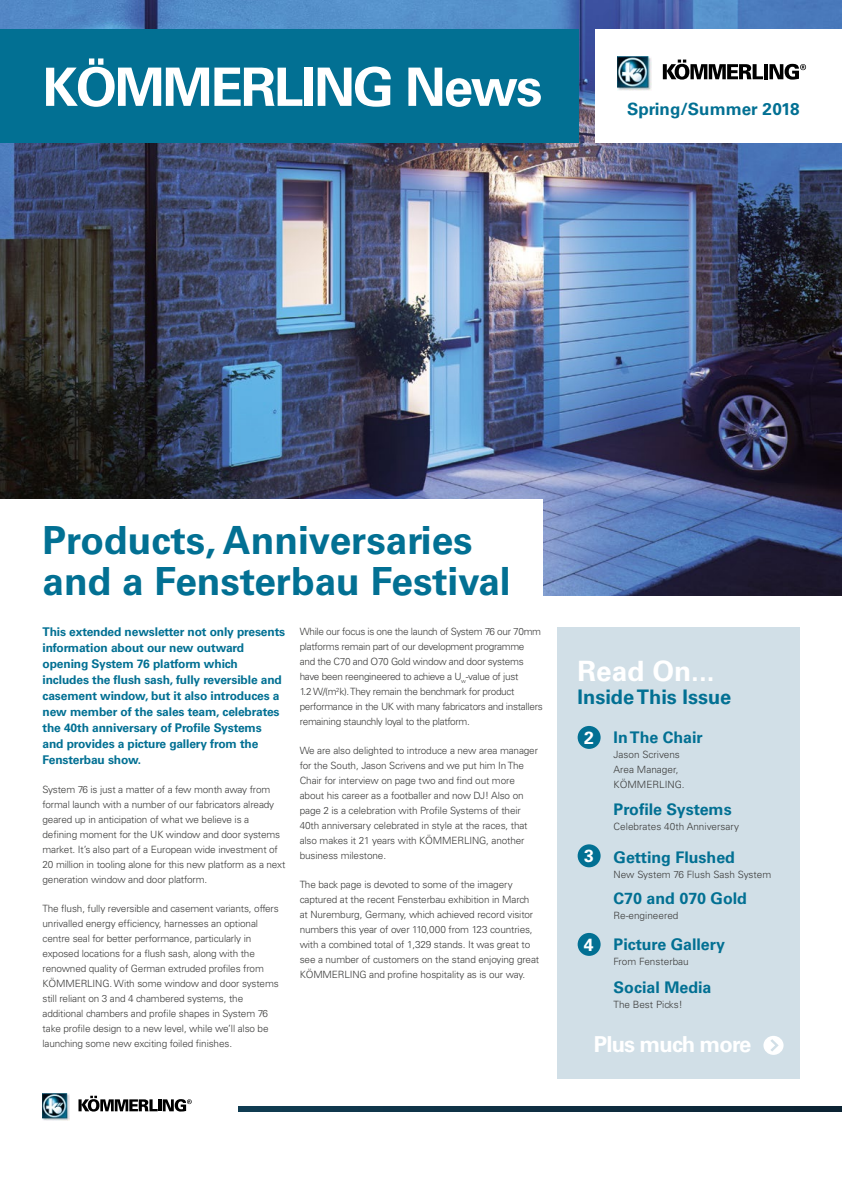
<style>
.page{position:relative;width:842px;height:1191px;background:#fff}
.page>*{position:absolute;margin:0;border:0;box-sizing:border-box;transform-origin:0 0}
.t1{font:700 52.9px "Univers";letter-spacing:-.04em;color:#fff}
.t2{font:700 38.8px/40.4px "Univers";color:#027093}
.t3{font:700 28px "Univers";color:#fff}
.t4{font:700 22px "Univers";letter-spacing:-.04em;color:#fff}
.t5{font:700 20px "Univers";color:#027093}
.t6{font:700 17.6px "Univers";color:#fff}
.t7{font:700 17px "Univers";color:#027093}
.t8{font:700 16px "Univers";color:#027093}
.t9{font:700 12px/16px "Univers";letter-spacing:-.01em;color:#027093}
.t10{font:300 10px/15px "Univers";letter-spacing:-.015em;color:#3c3c3b}
</style>
<div class="page">
<img style="left:0;top:0;width:842px;height:595px">
<div style="left:0;top:29px;width:578px;height:114px;background:#027093"></div>
<div style="left:595px;top:29px;width:247px;height:114px;background:#fff"></div>
<svg style="left:663px;top:60px;width:100px;height:20px"></svg>
<hr style="left:764px;top:64px;width:4px;height:15px;background:#000">
<svg style="left:769px;top:64px;width:37px;height:16px"></svg>
<img style="left:617px;top:57px;width:34px;height:34px">
<svg style="left:78px;top:1095px;width:114px;height:16px"></svg>
<img style="left:43px;top:1093px;width:27px;height:27px">
<svg style="left:238px;top:1106px;width:604px;height:5px;background:#0e2e41"></svg>
<div style="left:0;top:499px;width:542px;height:100px;background:#fff"></div>
<div style="left:557px;top:627px;width:243px;height:452px;background:#d1dfe7"></div>
<div style="left:578px;top:726px;width:23px;height:23px;background:#027093;border-radius:50%"></div>
<div style="left:578px;top:844px;width:23px;height:23px;background:#027093;border-radius:50%"></div>
<div style="left:578px;top:933px;width:23px;height:23px;background:#027093;border-radius:50%"></div>
<svg style="left:763px;top:1036px;width:20px;height:18px"></svg>
<h1 class="t1" style="left:43px;top:56px;width:501px">KÖMMERLING News</h1>
<h3 class="t7" style="left:627px;top:99px;width:174px">Spring/Summer 2018</h3>
<h2 class="t2" style="left:43px;top:521px;width:470px">Products, Anniversaries and a Fensterbau Festival</h2>
<p class="t9" style="left:43px;top:624px;width:244px">This extended newsletter not only presents information about our new outward opening System 76 platform which includes the flush sash, fully reversible and casement window, but it also introduces a new member of the sales team, celebrates the 40th anniversary of Profile Systems and provides a picture gallery from the Fensterbau show.</p>
<p class="t10" style="left:43px;top:782px;width:244px">System 76 is just a matter of a few month away from formal launch with a number of our fabricators already geared up in anticipation of what we believe is a defining moment for the UK window and door systems market. It’s also part of a European wide investment of 20 million in tooling alone for this new platform as a next generation window and door platform.</p>
<p class="t10" style="left:43px;top:901px;width:238px">The flush, fully reversible and casement variants, offers unrivalled energy efficiency, harnesses an optional centre seal for better performance, particularly in exposed locations for a flush sash, along with the renowned quality of German extruded profiles from KÖMMERLING. With some window and door systems still reliant on 3 and 4 chambered systems, the additional chambers and profile shapes in System 76 take profile design to a new level, while we’ll also be launching some new exciting foiled finishes.</p>
<p class="t10" style="left:300px;top:624px;width:245px">While our focus is one the launch of System 76 our 70mm platforms remain part of our development programme<br>and the C70 and O70 Gold window and door systems have been reengineered to achieve a U<sub>w</sub>-value of just<br>1.2 W/(m<sup>2</sup>k). They remain the benchmark for product performance in the UK with many fabricators and installers remaining staunchly loyal to the platform.</p>
<p class="t10" style="left:300px;top:743px;width:240px">We are also delighted to introduce a new area manager for the South, Jason Scrivens and we put him In The Chair for interview on page two and find out more about his career as a footballer and now DJ! Also on page 2 is a celebration with Profile Systems of their 40th anniversary celebrated in style at the races, that also makes it 21 years with KÖMMERLING, another business milestone.</p>
<p class="t10" style="left:300px;top:877px;width:241px">The back page is devoted to some of the imagery captured at the recent Fensterbau exhibition in March at Nuremburg, Germany, which achieved record visitor numbers this year of over 110,000 from 123 countries, with a combined total of 1,329 stands. It was great to see a number of customers on the stand enjoying great KÖMMERLING and profine hospitality as is our way.</p>
<h3 class="t3" style="left:578px;top:654px;width:138px">Read On...</h3>
<h3 class="t5" style="left:578px;top:685px;width:155px">Inside This Issue</h3>
<h3 class="t8" style="left:614px;top:728px;width:91px">In The Chair</h3>
<p class="t10" style="left:614px;top:747px;width:73px">Jason Scrivens<br>Area Manager,<br>KÖMMERLING.</p>
<h3 class="t6" style="left:584px;top:727px;width:11px">2</h3>
<h3 class="t6" style="left:584px;top:845px;width:11px">3</h3>
<h3 class="t6" style="left:584px;top:934px;width:11px">4</h3>
<h3 class="t8" style="left:614px;top:800px;width:120px">Profile Systems</h3>
<p class="t10" style="left:614px;top:819px;width:127px">Celebrates 40th Anniversary</p>
<h3 class="t8" style="left:614px;top:847px;width:123px">Getting Flushed</h3>
<p class="t10" style="left:614px;top:866px;width:159px">New System 76 Flush Sash System</p>
<h3 class="t8" style="left:614px;top:888px;width:135px">C70 and 070 Gold</h3>
<p class="t10" style="left:614px;top:907px;width:66px">Re-engineered</p>
<h3 class="t8" style="left:614px;top:935px;width:113px">Picture Gallery</h3>
<p class="t10" style="left:614px;top:954px;width:77px">From Fensterbau</p>
<h3 class="t8" style="left:614px;top:977px;width:99px">Social Media</h3>
<p class="t10" style="left:614px;top:996px;width:71px">The Best Picks!</p>
<h3 class="t4" style="left:594px;top:1031px;width:159px">Plus much more</h3>
</div>
